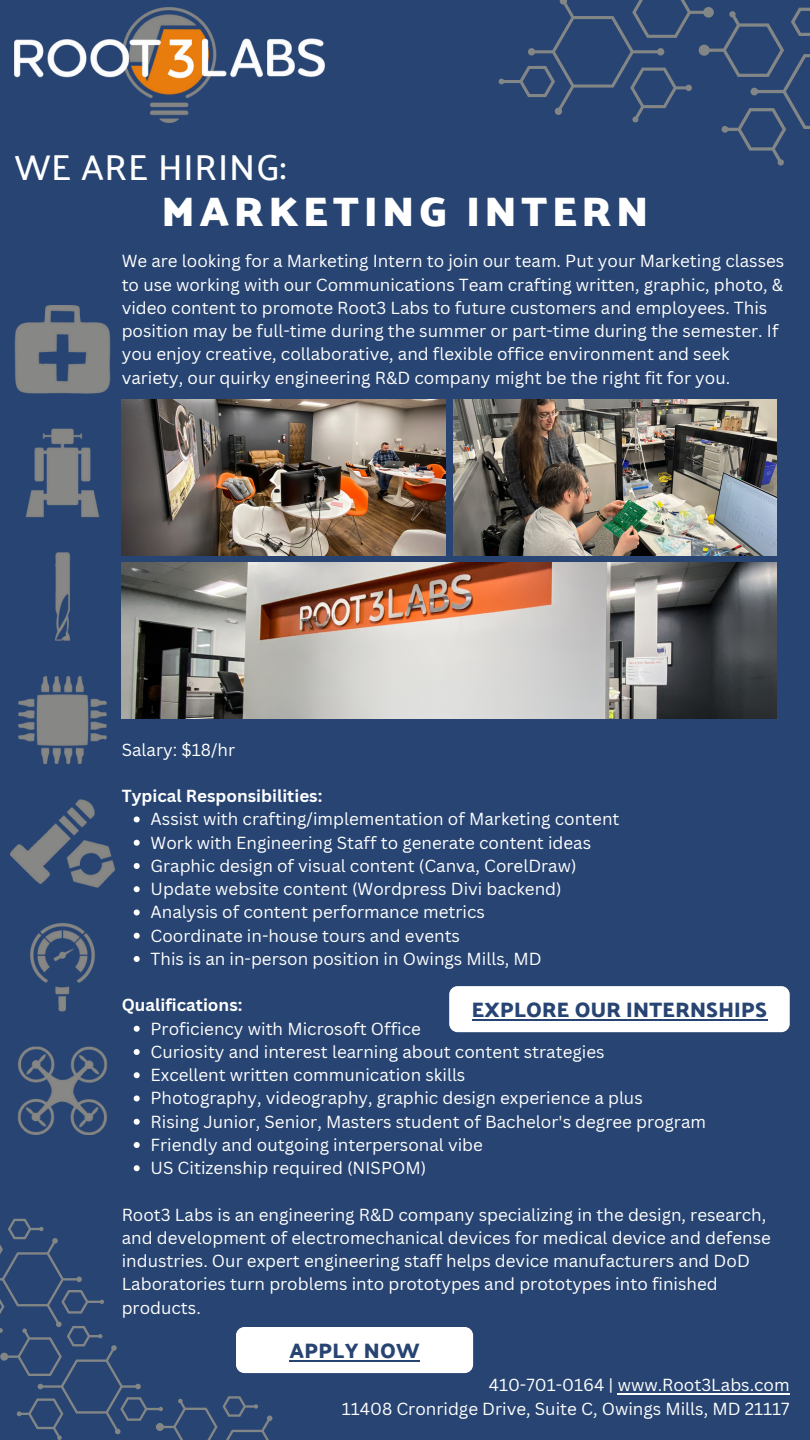
<style>
.page{position:relative;width:810px;height:1440px;background:#274472}
.page>*{position:absolute;margin:0;border:0;box-sizing:border-box;transform-origin:0 0}
.t1{font:700 42px "Palanquin Dark";letter-spacing:.115em;color:#fff}
.t2{font:500 36px "Palanquin";letter-spacing:.025em;color:#fff}
.t3{font:600 21.3px "Palanquin Dark";letter-spacing:.015em;color:#274472}
.t4{font:17px/23.2px "Canva Sans";color:#fff}
.t5{font:700 17px "Canva Sans";color:#fff}
</style>
<div class="page">
<svg style="left:134px;top:816px;width:6px;height:6px"></svg>
<svg style="left:134px;top:840px;width:6px;height:6px"></svg>
<svg style="left:134px;top:863px;width:6px;height:6px"></svg>
<svg style="left:134px;top:886px;width:6px;height:6px"></svg>
<svg style="left:134px;top:909px;width:6px;height:6px"></svg>
<svg style="left:134px;top:933px;width:6px;height:6px"></svg>
<svg style="left:134px;top:956px;width:6px;height:6px"></svg>
<svg style="left:134px;top:1026px;width:6px;height:6px"></svg>
<svg style="left:134px;top:1049px;width:6px;height:6px"></svg>
<svg style="left:134px;top:1072px;width:6px;height:6px"></svg>
<svg style="left:134px;top:1095px;width:6px;height:6px"></svg>
<svg style="left:134px;top:1119px;width:6px;height:6px"></svg>
<svg style="left:134px;top:1142px;width:6px;height:6px"></svg>
<svg style="left:134px;top:1165px;width:6px;height:6px"></svg>
<img style="left:122px;top:563px;width:654px;height:156px">
<img style="left:122px;top:399px;width:324px;height:156px">
<img style="left:453px;top:399px;width:323px;height:156px">
<img style="left:15px;top:8px;width:310px;height:114px">
<img style="left:10px;top:305px;width:105px;height:830px">
<svg style="left:499px;top:0;width:311px;height:166px"></svg>
<svg style="left:0;top:1219px;width:297px;height:221px"></svg>
<div style="left:236px;top:1327px;width:237px;height:46px;background:#fff;border-radius:8px"></div>
<hr style="left:289px;top:1360px;width:131px;height:1px;background:#274472">
<hr style="left:618px;top:1393px;width:172px;height:1px;background:#fff">
<div style="left:449px;top:986px;width:341px;height:46px;background:#fff;border-radius:8px"></div>
<hr style="left:472px;top:1019px;width:295px;height:1px;background:#274472">
<p class="t2" style="left:15px;top:146px;width:273px">WE ARE HIRING:</p>
<p class="t1" style="left:162px;top:187px;width:488px">MARKETING INTERN</p>
<p class="t4" style="left:122px;top:249px;width:664px">We are looking for a Marketing Intern to join our team. Put your Marketing classes to use working with our Communications Team crafting written, graphic, photo, &amp; video content to promote Root3 Labs to future customers and employees. This position may be full-time during the summer or part-time during the semester. If you enjoy creative, collaborative, and flexible office environment and seek variety, our quirky engineering R&amp;D company might be the right fit for you.</p>
<p class="t4" style="left:122px;top:738px;width:115px">Salary: $18/hr</p>
<p class="t5" style="left:122px;top:784px;width:202px">Typical Responsibilities:</p>
<h2 class="t4" style="left:151px;top:807px;width:470px">Assist with crafting/implementation of Marketing content</h2>
<h1 class="t4" style="left:151px;top:831px;width:442px">Work with Engineering Staff to generate content ideas</h1>
<p class="t4" style="left:151px;top:854px;width:428px">Graphic design of visual content (Canva, CorelDraw)</p>
<p class="t4" style="left:151px;top:877px;width:413px">Update website content (Wordpress Divi backend)</p>
<h4 class="t4" style="left:151px;top:900px;width:336px">Analysis of content performance metrics</h4>
<p class="t4" style="left:151px;top:924px;width:311px">Coordinate in-house tours and events</p>
<p class="t4" style="left:151px;top:947px;width:393px">This is an in-person position in Owings Mills, MD</p>
<p class="t5" style="left:122px;top:993px;width:122px">Qualifications:</p>
<p class="t4" style="left:151px;top:1017px;width:272px">Proficiency with Microsoft Office</p>
<p class="t4" style="left:151px;top:1040px;width:456px">Curiosity and interest learning about content strategies</p>
<p class="t4" style="left:151px;top:1063px;width:316px">Excellent written communication skills</p>
<p class="t4" style="left:151px;top:1086px;width:494px">Photography, videography, graphic design experience a plus</p>
<h4 class="t4" style="left:151px;top:1110px;width:557px">Rising Junior, Senior, Masters student of Bachelor's degree program</h4>
<p class="t4" style="left:151px;top:1133px;width:334px">Friendly and outgoing interpersonal vibe</p>
<p class="t4" style="left:151px;top:1156px;width:277px">US Citizenship required (NISPOM)</p>
<p class="t4" style="left:122px;top:1203px;width:651px">Root3 Labs is an engineering R&amp;D company specializing in the design, research, and development of electromechanical devices for medical device and defense industries. Our expert engineering staff helps device manufacturers and DoD Laboratories turn problems into prototypes and prototypes into finished products.</p>
<p class="t3" style="left:472px;top:998px;width:297px">EXPLORE OUR INTERNSHIPS</p>
<p class="t3" style="left:289px;top:1339px;width:132px">APPLY NOW</p>
<h3 class="t4" style="left:489px;top:1373px;width:302px">410-701-0164 | www.Root3Labs.com</h3>
<h3 class="t4" style="left:342px;top:1396px;width:449px">11408 Cronridge Drive, Suite C, Owings Mills, MD 21117</h3>
</div>
